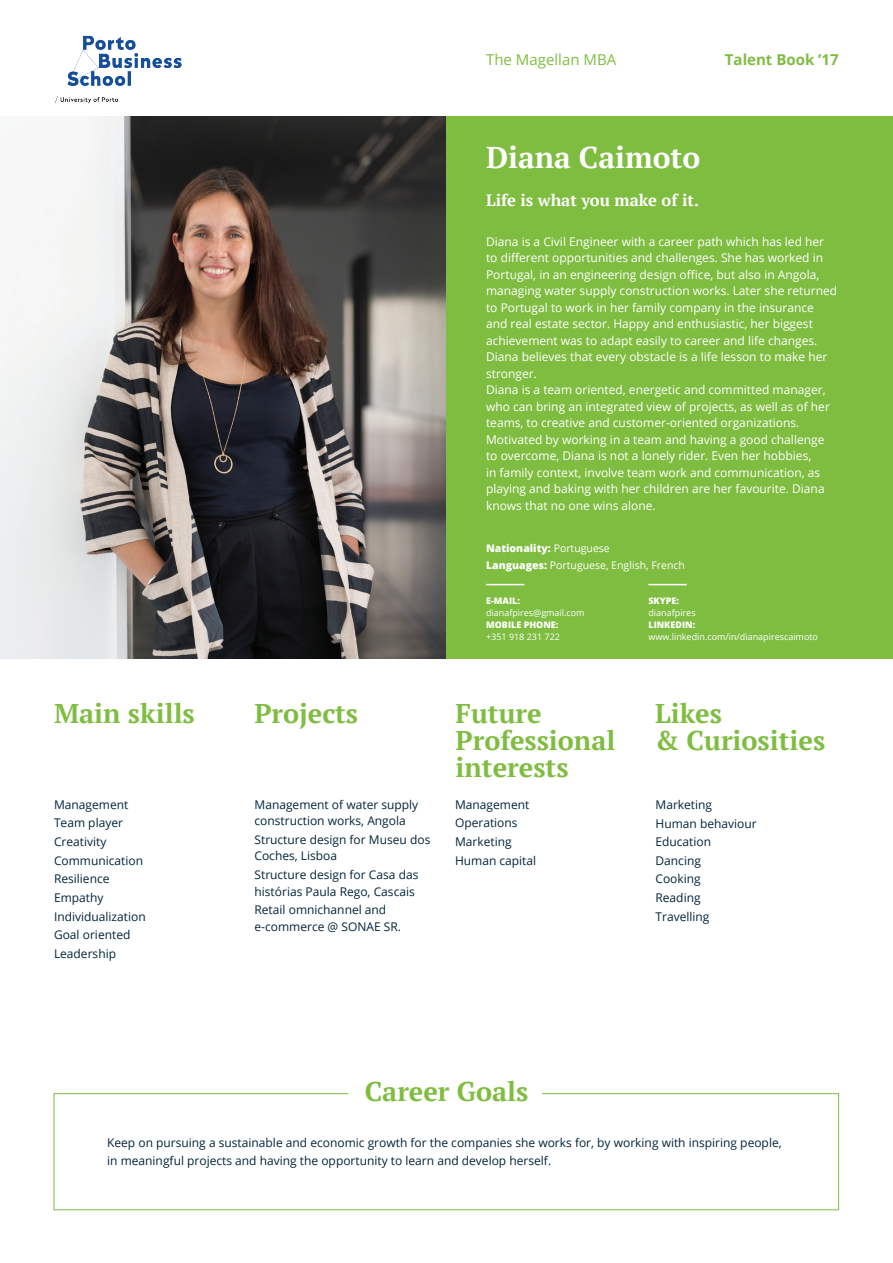
<style>
.page{position:relative;width:893px;height:1263px;background:#fff}
.page>*{position:absolute;margin:0;border:0;box-sizing:border-box;transform-origin:0 0}
.t1{font:700 30px "PT Serif";color:#fff}
.t2{font:700 27px/27px "PT Serif";color:#7fbd41}
.t3{font:700 16.5px "PT Serif";color:#fff}
.t4{font:15px "Open Sans";color:#7fbd41}
.t5{font:700 15px "Open Sans";color:#7fbd41}
.t6{font:12px/16.5px "Open Sans";color:#fff}
.t7{font:12px/18.6px "Open Sans";color:#03253c}
.t8{font:10.5px/16.5px "Open Sans";color:#fff}
.t9{font:9px "Open Sans";color:#fff}
.t10{font:800 9px "Open Sans";color:#fff}
.s1{font-weight:800}
</style>
<div class="page">
<img style="left:0;top:117px;width:446px;height:542px">
<div style="left:446px;top:117px;width:447px;height:542px;background:#7fbd41"></div>
<hr style="left:486px;top:584px;width:38px;height:1px;background:#fff">
<hr style="left:648px;top:584px;width:39px;height:1px;background:#fff">
<svg style="left:53px;top:1093px;width:786px;height:117px"></svg>
<img style="left:55px;top:35px;width:134px;height:82px">
<p class="t4" style="left:486px;top:49px;width:132px">The Magellan MBA</p>
<p class="t5" style="left:725px;top:49px;width:115px">Talent Book ’17</p>
<h1 class="t1" style="left:486px;top:137px;width:216px">Diana Caimoto</h1>
<h2 class="t2" style="left:54px;top:699px;width:142px">Main skills</h2>
<h2 class="t2" style="left:254px;top:699px;width:105px">Projects</h2>
<p class="t7" style="left:54px;top:795px;width:93px">Management<br>Team player<br>Creativity<br>Communication<br>Resilience<br>Empathy<br>Individualization<br>Goal oriented<br>Leadership</p>
<p class="t7" style="left:254px;top:796px;width:165px;line-height:16.5px">Management of water supply construction works, Angola</p>
<p class="t7" style="left:254px;top:831px;width:177px;line-height:16.5px">Structure design for Museu dos<br>Coches, Lisboa</p>
<p class="t7" style="left:254px;top:866px;width:165px;line-height:16.5px">Structure design for Casa das histórias Paula Rego, Cascais</p>
<p class="t7" style="left:254px;top:901px;width:148px;line-height:16.5px">Retail omnichannel and e-commerce @ SONAE SR.</p>
<h3 class="t3" style="left:486px;top:189px;width:214px">Life is what you make of it.</h3>
<p class="t6" style="left:486px;top:233px;width:353px">Diana is a Civil Engineer with a career path which has led her to different opportunities and challenges. She has worked in Portugal, in an engineering design office, but also in Angola, managing water supply construction works. Later she returned to Portugal to work in her family company in the insurance and real estate sector. Happy and enthusiastic, her biggest achievement was to adapt easily to career and life changes.<br>Diana believes that every obstacle is a life lesson to make her stronger.<br>Diana is a team oriented, energetic and committed manager, who can bring an integrated view of projects, as well as of her teams, to creative and customer-oriented organizations.<br>Motivated by working in a team and having a good challenge to overcome, Diana is not a lonely rider. Even her hobbies,<br>in family context, involve team work and communication, as playing and baking with her children are her favourite. Diana knows that no one wins alone.</p>
<p class="t8" style="left:486px;top:540px;width:200px"><span class="s1">Nationality:</span> Portuguese<br><span class="s1">Languages:</span> Portuguese, English, French</p>
<p class="t10" style="left:486px;top:594px;width:36px">E-MAIL:</p>
<p class="t9" style="left:486px;top:606px;width:100px">dianafpires@gmail.com</p>
<p class="t10" style="left:486px;top:618px;width:74px">MOBILE PHONE:</p>
<p class="t9" style="left:486px;top:630px;width:75px">+351 918 231 722</p>
<p class="t10" style="left:648px;top:594px;width:32px">SKYPE:</p>
<p class="t9" style="left:648px;top:606px;width:49px">dianafpires</p>
<p class="t10" style="left:648px;top:618px;width:48px">LINKEDIN:</p>
<p class="t9" style="left:648px;top:630px;width:171px">www.linkedin.com/in/dianapirescaimoto</p>
<h2 class="t2" style="left:456px;top:699px;width:161px">Future<br>Professional interests</h2>
<p class="t7" style="left:455px;top:795px;width:83px">Management<br>Operations<br>Marketing<br>Human capital</p>
<h2 class="t2" style="left:655px;top:699px;width:172px">Likes<br>&amp; Curiosities</h2>
<p class="t7" style="left:655px;top:795px;width:103px">Marketing<br>Human behaviour<br>Education<br>Dancing<br>Cooking<br>Reading<br>Travelling</p>
<h2 class="t2" style="left:365px;top:1077px;width:165px">Career Goals</h2>
<p class="t7" style="left:107px;top:1134px;width:676px;line-height:18px">Keep on pursuing a sustainable and economic growth for the companies she works for, by working with inspiring people, in meaningful projects and having the opportunity to learn and develop herself.</p>
</div>
